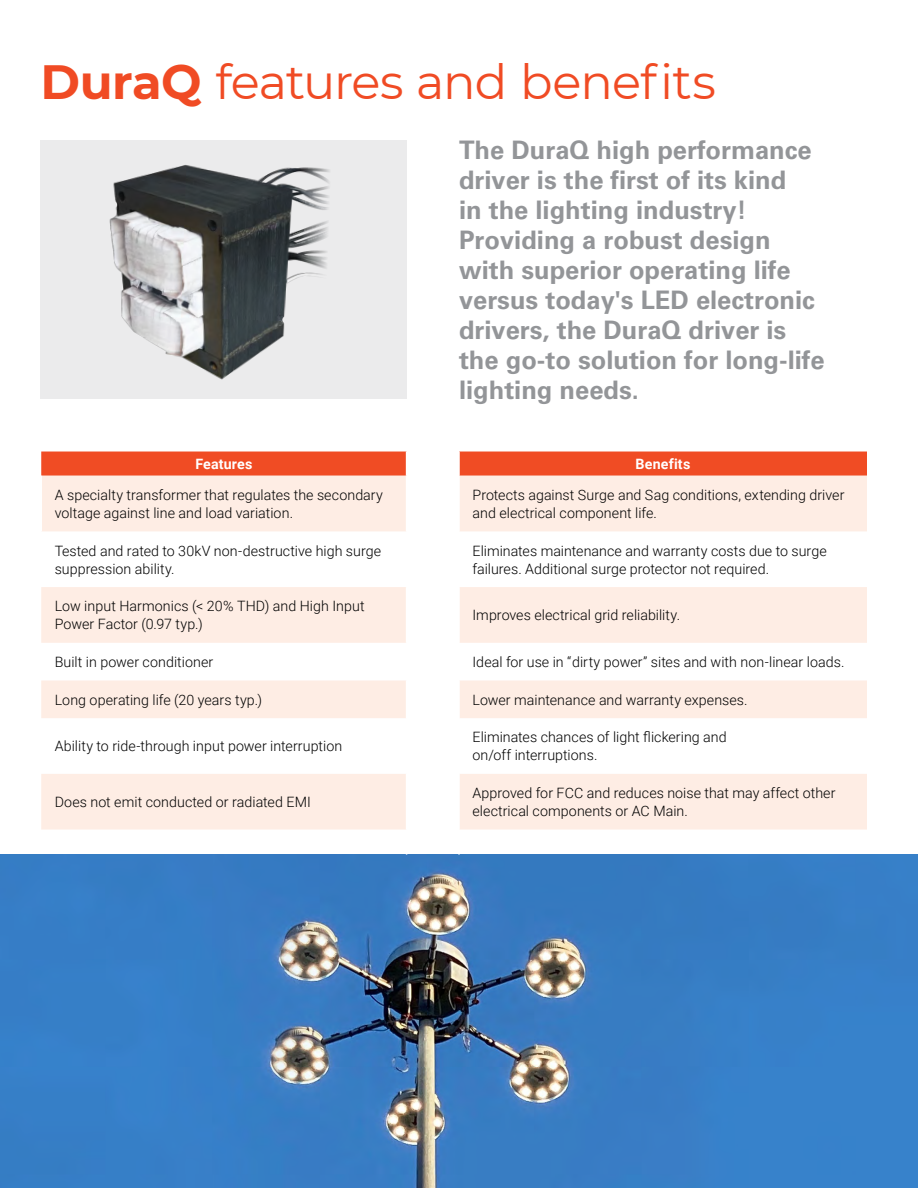
<style>
.page{position:relative;width:918px;height:1188px;background:#fff}
.page>*{position:absolute;margin:0;border:0;box-sizing:border-box;transform-origin:0 0}
.t1{font:48px "Montserrat";letter-spacing:-.02em;color:#f04b24}
.t2{font:700 25.5px/30px "Univers LT Std";color:#939598}
.t3{font:300 14.25px/18px "Roboto";letter-spacing:.005em;color:#000}
.t4{font:700 14.25px "Roboto";letter-spacing:.01em;color:#fff}
.s1{font-weight:700}
</style>
<div class="page">
<div style="left:40px;top:141px;width:367px;height:258px;background:#ebebec"></div>
<img style="left:109px;top:165px;width:221px;height:215px">
<img style="left:0;top:855px;width:918px;height:333px">
<svg style="left:41px;top:476px;width:826px;height:354px;fill:#feede4"></svg>
<hr style="left:40px;top:476px;width:2px;height:55px;background:#fff">
<svg style="left:41px;top:452px;width:826px;height:24px;background:#f15a35"></svg>
<hr style="left:458px;top:452px;width:2px;height:24px;background:#fff">
<hr style="left:406px;top:476px;width:1px;height:55px;background:#fff">
<hr style="left:458px;top:476px;width:2px;height:55px;background:#fff">
<hr style="left:406px;top:531px;width:1px;height:56px;background:#fff">
<hr style="left:458px;top:531px;width:2px;height:56px;background:#fff">
<hr style="left:406px;top:587px;width:1px;height:56px;background:#fff">
<hr style="left:458px;top:587px;width:2px;height:56px;background:#fff">
<hr style="left:406px;top:643px;width:1px;height:37px;background:#fff">
<hr style="left:458px;top:643px;width:2px;height:37px;background:#fff">
<hr style="left:406px;top:680px;width:1px;height:38px;background:#fff">
<hr style="left:458px;top:680px;width:2px;height:38px;background:#fff">
<hr style="left:406px;top:718px;width:1px;height:56px;background:#fff">
<hr style="left:458px;top:718px;width:2px;height:56px;background:#fff">
<hr style="left:406px;top:774px;width:1px;height:56px;background:#fff">
<hr style="left:458px;top:774px;width:2px;height:56px;background:#fff">
<h1 class="t1" style="left:40px;top:49px;width:677px"><span class="s1">DuraQ</span> features and benefits</h1>
<p class="t2" style="left:459px;top:135px;width:367px">The DuraQ high performance driver is the first of its kind<br>in the lighting industry!<br>Providing a robust design with superior operating life versus today's LED electronic drivers, the DuraQ driver is the go-to solution for long-life lighting needs.</p>
<p class="t4" style="left:195px;top:454px;width:59px">Features</p>
<p class="t4" style="left:636px;top:454px;width:56px">Benefits</p>
<p class="t3" style="left:55px;top:485px;width:330px">A specialty transformer that regulates the secondary voltage against line and load variation.</p>
<p class="t3" style="left:472px;top:485px;width:374px">Protects against Surge and Sag conditions, extending driver and electrical component life.</p>
<p class="t3" style="left:55px;top:541px;width:328px">Tested and rated to 30kV non-destructive high surge suppression ability.</p>
<p class="t3" style="left:472px;top:541px;width:356px">Eliminates maintenance and warranty costs due to surge failures. Additional surge protector not required.</p>
<p class="t3" style="left:55px;top:597px;width:311px">Low input Harmonics (&lt; 20% THD) and High Input<br>Power Factor (0.97 typ.)</p>
<p class="t3" style="left:472px;top:606px;width:209px">Improves electrical grid reliability.</p>
<p class="t3" style="left:55px;top:652px;width:160px">Built in power conditioner</p>
<p class="t3" style="left:472px;top:652px;width:373px">Ideal for use in “dirty power” sites and with non-linear loads.</p>
<p class="t3" style="left:55px;top:690px;width:209px">Long operating life (20 years typ.)</p>
<p class="t3" style="left:472px;top:690px;width:277px">Lower maintenance and warranty expenses.</p>
<p class="t3" style="left:55px;top:737px;width:289px">Ability to ride-through input power interruption</p>
<p class="t3" style="left:472px;top:728px;width:256px">Eliminates chances of light flickering and on/off interruptions.</p>
<p class="t3" style="left:55px;top:792px;width:258px">Does not emit conducted or radiated EMI</p>
<p class="t3" style="left:472px;top:783px;width:365px">Approved for FCC and reduces noise that may affect other electrical components or AC Main.</p>
</div>
